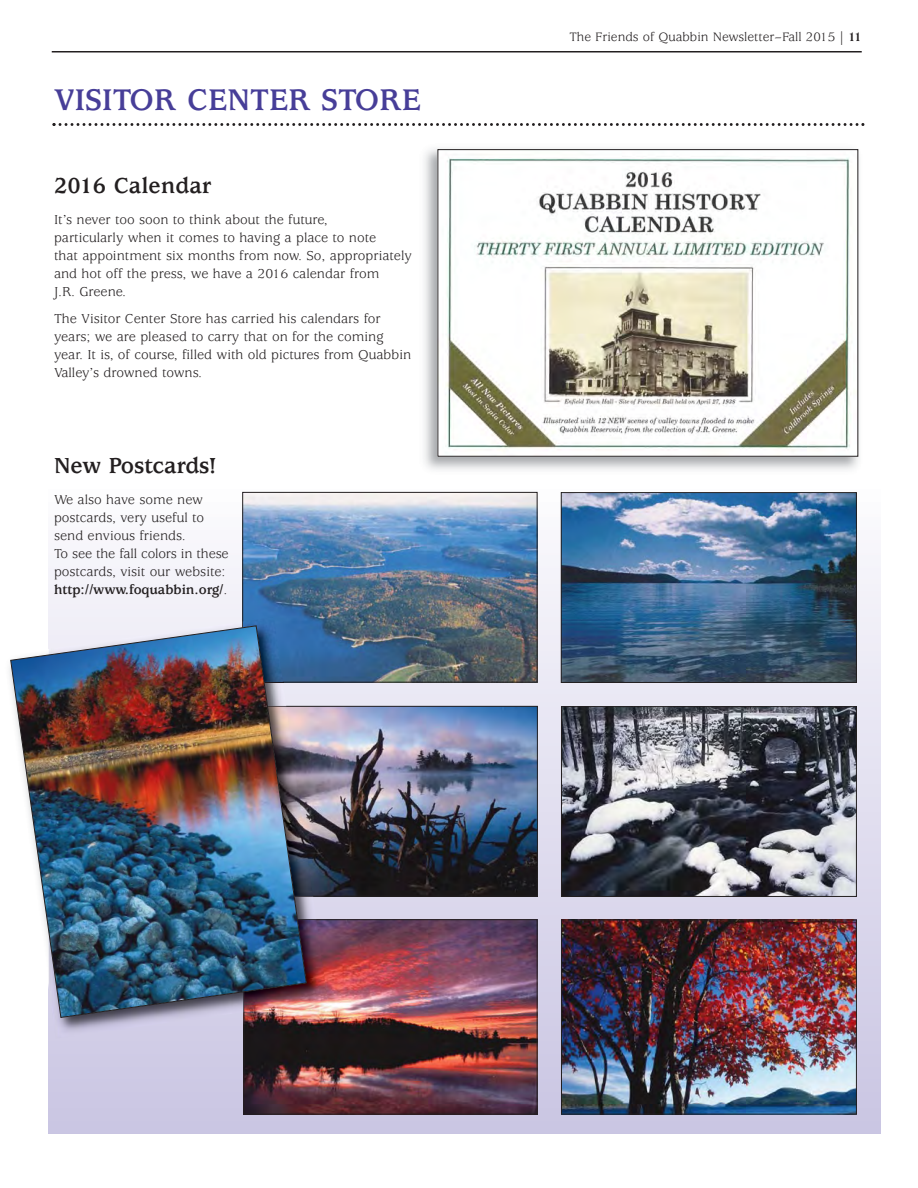
<style>
.page{position:relative;width:918px;height:1188px;background:#fff}
.page>*{position:absolute;margin:0;border:0;box-sizing:border-box;transform-origin:0 0}
.t1{font:700 33px "Usherwood";letter-spacing:.005em;color:#473e98}
.t2{font:700 24px "Usherwood";color:#231f20}
.t3{font:14.25px/18px "Usherwood";color:#231f20}
.t4{font:13.5px "Usherwood";color:#231f20}
.s1{font-weight:700}
</style>
<div class="page">
<div style="left:49px;top:482px;width:832px;height:652px;background:linear-gradient(to bottom,#fcfcfe,#c7c3e1)"></div>
<hr style="left:52px;top:51px;width:810px;height:1px;background:#231f20">
<svg style="left:52px;top:123px;width:812px;height:3px"></svg>
<img style="left:244px;top:494px;width:292px;height:187px">
<div style="left:242px;top:492px;width:296px;height:191px;border:1px solid #231f20"></div>
<img style="left:563px;top:494px;width:292px;height:187px">
<div style="left:561px;top:492px;width:296px;height:191px;border:1px solid #231f20"></div>
<img style="left:316px;top:708px;width:220px;height:187px">
<div style="left:242px;top:706px;width:296px;height:191px;border:1px solid #231f20"></div>
<img style="left:563px;top:708px;width:292px;height:187px">
<div style="left:561px;top:706px;width:296px;height:191px;border:1px solid #231f20"></div>
<img style="left:246px;top:921px;width:290px;height:192px">
<div style="left:244px;top:919px;width:294px;height:196px;border:1px solid #231f20"></div>
<img style="left:563px;top:922px;width:292px;height:190px">
<div style="left:561px;top:920px;width:296px;height:194px;border:1px solid #231f20"></div>
<img style="left:424px;top:148px;width:435px;height:322px">
<img style="left:440px;top:151px;width:416px;height:304px">
<div style="left:438px;top:149px;width:420px;height:308px;border:1px solid #231f20"></div>
<img style="left:49px;top:622px;width:267px;height:417px">
<img style="left:243px;top:617px;width:40px;height:8px">
<img style="left:307px;top:707px;width:6px;height:189px">
<img style="left:307px;top:920px;width:21px;height:92px">
<img style="left:10px;top:625px;width:297px;height:393px">
<h1 class="t1" style="left:54px;top:87px;width:368px">VISITOR CENTER STORE</h1>
<h2 class="t2" style="left:54px;top:177px;width:159px">2016 Calendar</h2>
<p class="t3" style="left:54px;top:212px;width:359px">It’s never too soon to think about the future,<br>particularly when it comes to having a place to note<br>that appointment six months from now. So, appropriately and hot off the press, we have a 2016 calendar from<br>J.R. Greene.</p>
<p class="t3" style="left:54px;top:311px;width:359px">The Visitor Center Store has carried his calendars for years; we are pleased to carry that on for the coming year. It is, of course, filled with old pictures from Quabbin Valley’s drowned towns.</p>
<h2 class="t2" style="left:54px;top:456px;width:164px">New Postcards!</h2>
<p class="t3" style="left:54px;top:492px;width:176px">We also have some new postcards, very useful to send envious friends.<br>To see the fall colors in these postcards, visit our website: <span class="s1">http://www.foquabbin.org/</span>.</p>
<p class="t4" style="left:569px;top:31px;width:294px">The Friends of Quabbin Newsletter–Fall 2015 <span class="s1">| 11</span></p>
</div>
